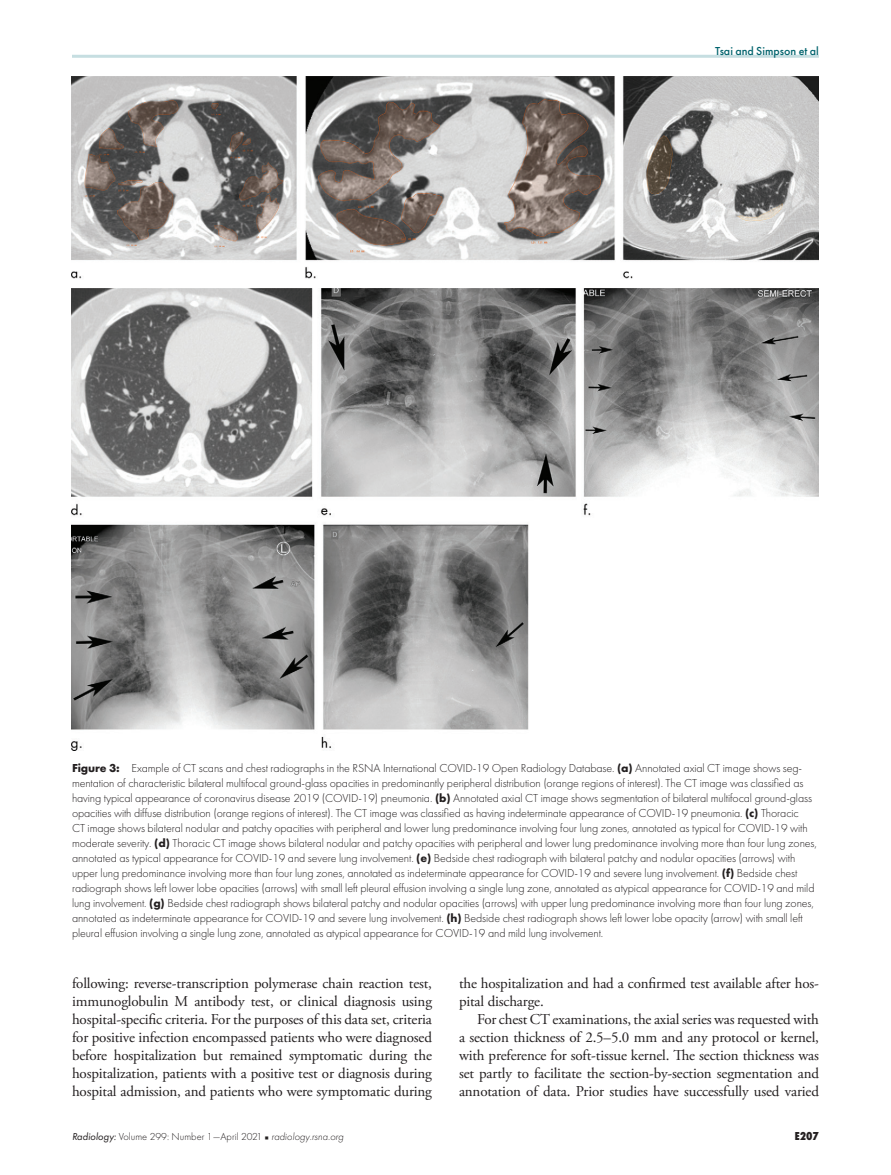
<style>
.page{position:relative;width:891px;height:1175px;background:#fff}
.page>*{position:absolute;margin:0;border:0;box-sizing:border-box;transform-origin:0 0}
.t1{font:15px/18px "Adobe Garamond Pro";letter-spacing:-.01em;color:#231f20;text-align:justify}
.t2{font:300 12px/15px "Futura PT";letter-spacing:-.01em;color:#231f20}
.t3{font:500 12px "Futura PT";color:#00636d}
.t4{font:800 12px "Futura PT Cond";color:#231f20}
.t5{font:300 10.5px "Futura PT";color:#231f20}
.s1{font-weight:700}
.s2{font-weight:400;font-style:italic}
.s3{font-family:"Universal Newswith Comm Pi";font-weight:400;font-size:6px}
.s4{font-style:italic}
</style>
<div class="page">
<hr style="left:72px;top:55px;width:747px;height:3px;background:#c6dee1">
<img style="left:72px;top:76px;width:747px;height:674px">
<p class="t3" style="left:715px;top:44px;width:105px">Tsai and Simpson et al</p>
<p class="t2" style="left:72px;top:760px;width:746px"><span class="s1">Figure 3:</span> Example of CT scans and chest radiographs in the RSNA International COVID-19 Open Radiology Database. <span class="s1">(a)</span> Annotated axial CT image shows seg&shy;mentation of characteristic bilateral multifocal ground-glass opacities in predominantly peripheral distribution (orange regions of interest). The CT image was classified as having typical appearance of coronavirus disease 2019 (COVID-19) pneumonia. <span class="s1">(b)</span> Annotated axial CT image shows segmentation of bilateral multifocal ground-glass opacities with diffuse distribution (orange regions of interest). The CT image was classified as having indeterminate appearance of COVID-19 pneumonia. <span class="s1">(c)</span> Thoracic<br>CT image shows bilateral nodular and patchy opacities with peripheral and lower lung predominance involving four lung zones, annotated as typical for COVID-19 with moderate severity. <span class="s1">(d)</span> Thoracic CT image shows bilateral nodular and patchy opacities with peripheral and lower lung predominance involving more than four lung zones, annotated as typical appearance for COVID-19 and severe lung involvement. <span class="s1">(e)</span> Bedside chest radiograph with bilateral patchy and nodular opacities (arrows) with upper lung predominance involving more than four lung zones, annotated as indeterminate appearance for COVID-19 and severe lung involvement. <span class="s1">(f)</span> Bedside chest radiograph shows left lower lobe opacities (arrows) with small left pleural effusion involving a single lung zone, annotated as atypical appearance for COVID-19 and mild lung involvement. <span class="s1">(g)</span> Bedside chest radiograph shows bilateral patchy and nodular opacities (arrows) with upper lung predominance involving more than four lung zones, annotated as indeterminate appearance for COVID-19 and severe lung involvement. <span class="s1">(h)</span> Bedside chest radiograph shows left lower lobe opacity (arrow) with small left pleural effusion involving a single lung zone, annotated as atypical appearance for COVID-19 and mild lung involvement.</p>
<p class="t1" style="left:72px;top:975px;width:362px">following: reverse-transcription polymerase chain reaction test, immunoglobulin M antibody test, or clinical diagnosis using hospital-specific criteria. For the purposes of this data set, criteria for positive infection encompassed patients who were diagnosed before hospitalization but remained symptomatic during the hospitalization, patients with a positive test or diagnosis during hospital admission, and patients who were symptomatic during</p>
<p class="t1" style="left:459px;top:975px;width:362px">the hospitalization and had a confirmed test available after hos&shy;pital discharge.</p>
<p class="t1" style="left:459px;top:1011px;width:362px;text-indent:18px">For chest CT examinations, the axial series was requested with a section thickness of 2.5–5.0 mm and any protocol or kernel, with preference for soft-tissue kernel. The section thickness was set partly to facilitate the section-by-section segmentation and annotation of data. Prior studies have successfully used varied</p>
<p class="t5" style="left:72px;top:1131px;width:273px"><span class="s2">Radiology:</span> Volume 299: Number 1—April 2021 <span class="s3">n</span> <span class="s4">radiology.rsna.org</span></p>
<p class="t4" style="left:795px;top:1129px;width:26px">E207</p>
</div>
